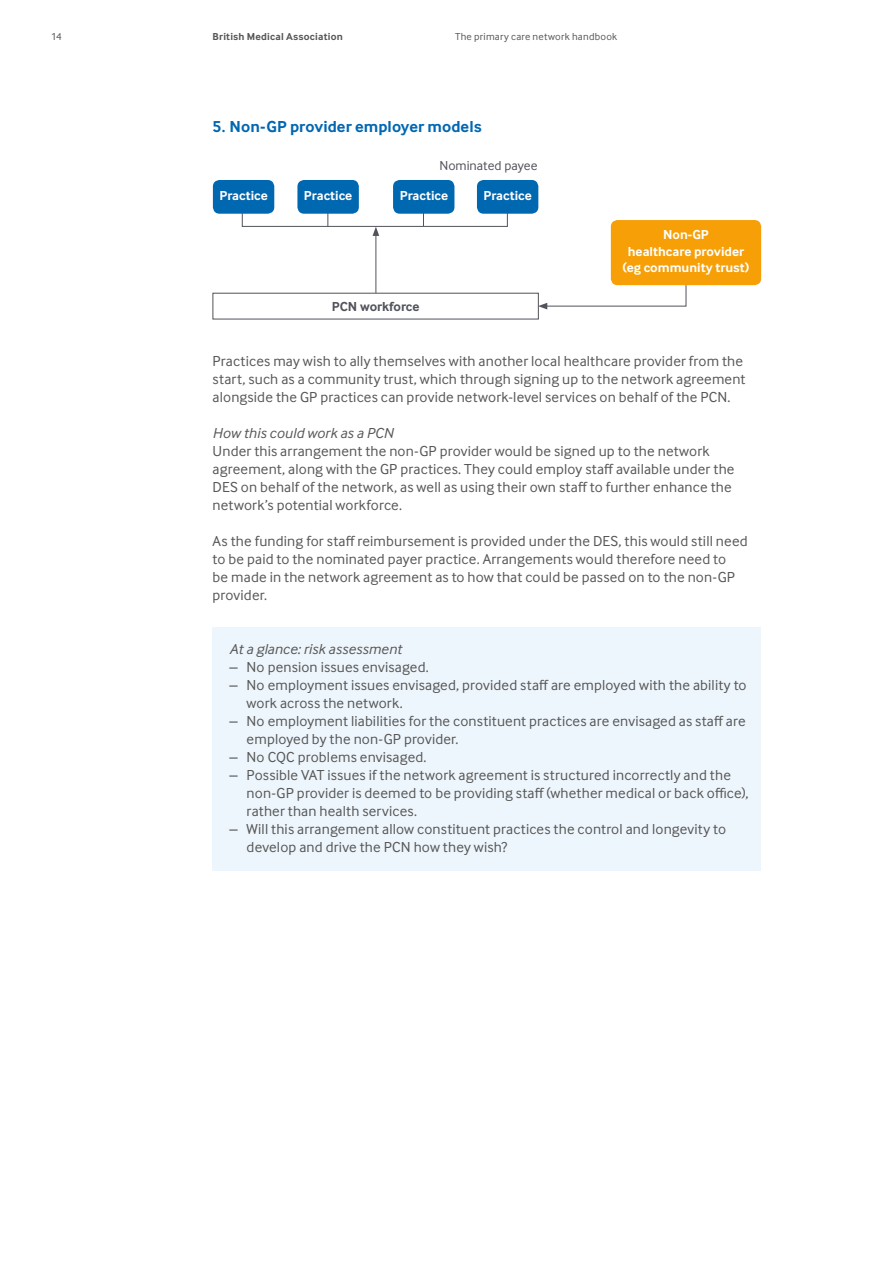
<style>
.page{position:relative;width:893px;height:1263px;background:#fff}
.page>*{position:absolute;margin:0;border:0;box-sizing:border-box;transform-origin:0 0}
.t1{font:700 16.5px "Inter Face";letter-spacing:.005em;color:#0067b1}
.t2{font:15px/18px "Inter Face";letter-spacing:.01em;color:#575756}
.t3{font:italic 15px "Inter Face";letter-spacing:.005em;color:#575756}
.t4{font:700 13.5px/16.5px "Inter Face";color:#fff;text-align:center}
.t5{font:13.5px "Inter Face";color:#50535a}
.t6{font:700 13.5px "Inter Face";color:#50535a}
.t7{font:10.5px "Inter Face";letter-spacing:.025em;color:#575756}
.t8{font:700 10.5px "Inter Face";letter-spacing:.02em;color:#575756}
</style>
<div class="page">
<div style="left:213px;top:627px;width:548px;height:243px;background:#eef6fd"></div>
<div style="left:213px;top:180px;width:61px;height:34px;background:#0067b1;border-radius:7px"></div>
<div style="left:297px;top:180px;width:62px;height:34px;background:#0067b1;border-radius:7px"></div>
<div style="left:393px;top:180px;width:61px;height:34px;background:#0067b1;border-radius:7px"></div>
<div style="left:477px;top:180px;width:61px;height:34px;background:#0067b1;border-radius:7px"></div>
<div style="left:611px;top:220px;width:150px;height:65px;background:#f69f07;border-radius:7px"></div>
<div style="left:213px;top:293px;width:326px;height:26px;border:1px solid #50535a"></div>
<hr style="left:376px;top:233px;width:1px;height:60px;background:#50535a">
<svg style="left:242px;top:210px;width:266px;height:26px"></svg>
<svg style="left:538px;top:285px;width:149px;height:24px"></svg>
<p class="t7" style="left:51px;top:31px;width:12px">14</p>
<p class="t8" style="left:213px;top:30px;width:132px">British Medical Association</p>
<p class="t7" style="left:455px;top:31px;width:164px">The primary care network handbook</p>
<p class="t1" style="left:213px;top:117px;width:271px">5. Non-GP provider employer models</p>
<p class="t5" style="left:439px;top:158px;width:100px">Nominated payee</p>
<p class="t4" style="left:219px;top:188px;width:50px">Practice</p>
<p class="t4" style="left:304px;top:188px;width:50px">Practice</p>
<p class="t4" style="left:400px;top:188px;width:50px">Practice</p>
<p class="t4" style="left:483px;top:188px;width:50px">Practice</p>
<p class="t6" style="left:332px;top:298px;width:89px">PCN workforce</p>
<p class="t4" style="left:623px;top:226px;width:128px">Non-GP<br>healthcare provider (eg community trust)</p>
<p class="t2" style="left:213px;top:352px;width:534px">Practices may wish to ally themselves with another local healthcare provider from the start, such as a community trust, which through signing up to the network agreement alongside the GP practices can provide network-level services on behalf of the PCN.</p>
<p class="t3" style="left:213px;top:425px;width:182px">How this could work as a PCN</p>
<p class="t2" style="left:213px;top:442px;width:523px">Under this arrangement the non-GP provider would be signed up to the network agreement, along with the GP practices. They could employ staff available under the DES on behalf of the network, as well as using their own staff to further enhance the network’s potential workforce.</p>
<p class="t2" style="left:213px;top:532px;width:537px">As the funding for staff reimbursement is provided under the DES, this would still need to be paid to the nominated payer practice. Arrangements would therefore need to<br>be made in the network agreement as to how that could be passed on to the non-GP provider.</p>
<p class="t3" style="left:230px;top:641px;width:174px">At a glance: risk assessment</p>
<p class="t2" style="left:230px;top:658px;width:201px">– No pension issues envisaged.</p>
<p class="t2" style="left:247px;top:676px;width:501px;text-indent:-17px">– No employment issues envisaged, provided staff are employed with the ability to work across the network.</p>
<p class="t2" style="left:247px;top:712px;width:500px;text-indent:-17px">– No employment liabilities for the constituent practices are envisaged as staff are employed by the non-GP provider.</p>
<p class="t2" style="left:230px;top:748px;width:198px">– No CQC problems envisaged.</p>
<p class="t2" style="left:247px;top:766px;width:503px;text-indent:-17px">– Possible VAT issues if the network agreement is structured incorrectly and the non-GP provider is deemed to be providing staff (whether medical or back office), rather than health services.</p>
<p class="t2" style="left:247px;top:820px;width:481px;text-indent:-17px">– Will this arrangement allow constituent practices the control and longevity to develop and drive the PCN how they wish?</p>
</div>
